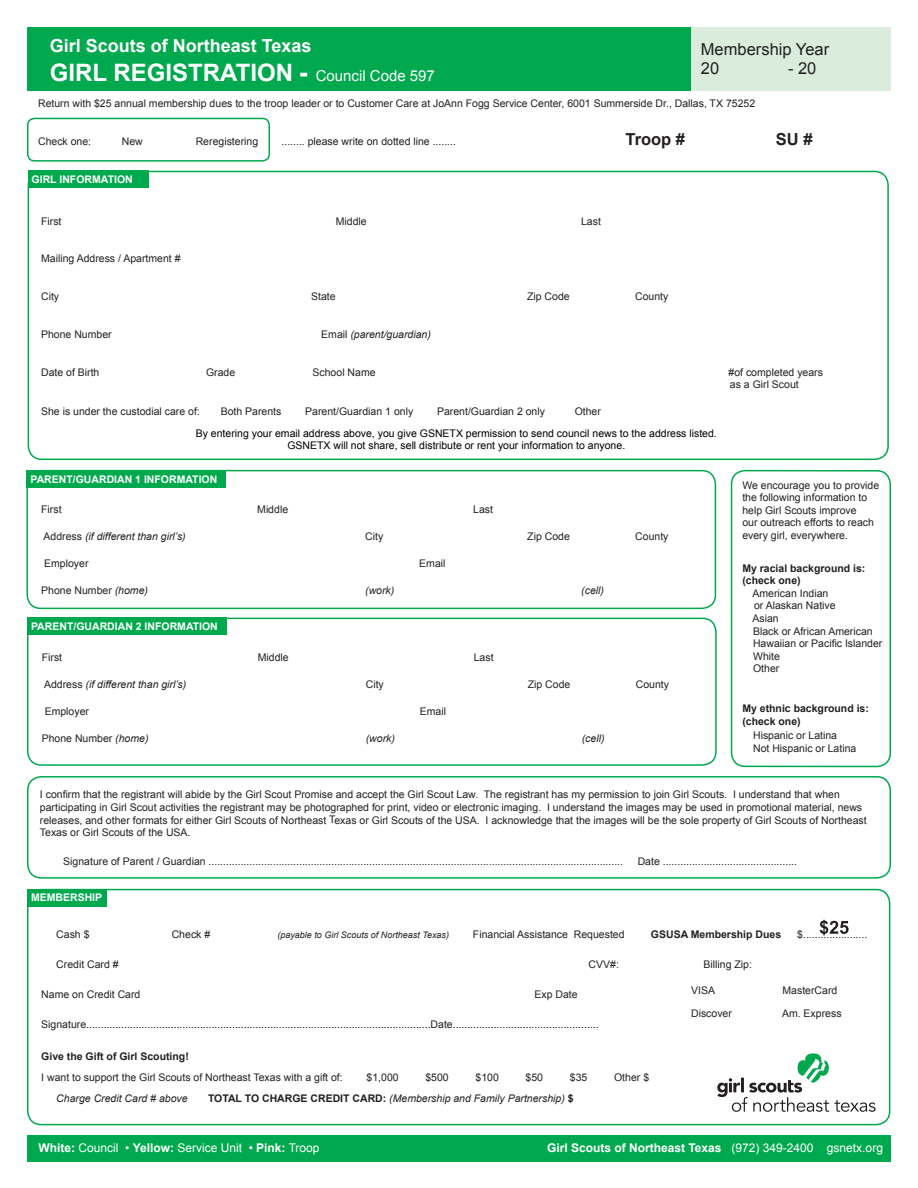
<style>
.page{position:relative;width:918px;height:1188px;background:#fff}
.page>*{position:absolute;margin:0;border:0;box-sizing:border-box;transform-origin:0 0}
.t1{font:700 24px "Arial";color:#fff}
.t2{font:700 18px "Arial";color:#fff}
.t3{font:16.5px "Arial";color:#231f20}
.t4{font:700 16.5px "Arial";color:#231f20}
.t5{font:700 12px "Arial";color:#fff}
.t6{font:12px "Arial";color:#fff}
.t7{font:10.5px/12.6px "Arial";color:#231f20}
.t8{font:10.5px "Arial";color:#000}
.t9{font:italic 10.5px "Arial";color:#231f20}
.t10{font:700 10.5px "Arial";color:#231f20}
.t11{font:700 10.5px "Arial";color:#fff}
.t12{font:italic 9px "Arial";color:#231f20}
.s1{font-weight:900}
.s2{font-weight:400;font-size:15px}
.s3{font-style:normal}
.s4{font-style:italic}
.s5{color:#231f20}
.s6{font-weight:700;font-style:normal}
.s7{font-weight:700}
.s8{font-weight:400}
</style>
<div class="page">
<div style="left:27px;top:889px;width:863px;height:236px;border:2px solid #00a94e;border-radius:14px"></div>
<div style="left:731px;top:470px;width:160px;height:297px;border:2px solid #00a94e;border-radius:14px"></div>
<div style="left:662px;top:27px;width:229px;height:63px;background:#daeddd"></div>
<div style="left:27px;top:1135px;width:864px;height:27px;background:#00a94e"></div>
<div style="left:27px;top:118px;width:243px;height:44px;border:2px solid #00a94e;border-radius:7px"></div>
<div style="left:28px;top:171px;width:861px;height:289px;border:2px solid #00a94e;border-radius:14px"></div>
<div style="left:27px;top:27px;width:663px;height:63px;background:#00a94e"></div>
<div style="left:28px;top:171px;width:120px;height:17px;background:#00a94e"></div>
<div style="left:27px;top:889px;width:79px;height:17px;background:#00a94e"></div>
<svg style="left:717px;top:1053px;width:159px;height:59px"></svg>
<div style="left:26px;top:470px;width:690px;height:139px;border:2px solid #00a94e;border-radius:14px"></div>
<div style="left:26px;top:470px;width:200px;height:17px;background:#00a94e"></div>
<div style="left:27px;top:618px;width:690px;height:148px;border:2px solid #00a94e;border-radius:14px"></div>
<div style="left:27px;top:618px;width:199px;height:17px;background:#00a94e"></div>
<svg style="left:820px;top:920px;width:29px;height:16px"></svg>
<div style="left:27px;top:776px;width:864px;height:103px;border:2px solid #00a94e;border-radius:14px"></div>
<p class="t2" style="left:50px;top:34px;width:263px">Girl Scouts of Northeast Texas</p>
<p class="t1" style="left:50px;top:57px;width:387px">GIRL REGISTRATION <span class="s1">-</span> <span class="s2">Council Code 597</span></p>
<p class="t3" style="left:701px;top:38px;width:130px">Membership Year</p>
<p class="t3" style="left:701px;top:57px;width:20px">20</p>
<p class="t3" style="left:788px;top:57px;width:30px">- 20</p>
<p class="t7" style="left:38px;top:97px;width:719px">Return with $25 annual membership dues to the troop leader or to Customer Care at JoAnn Fogg Service Center, 6001 Summerside Dr., Dallas, TX 75252</p>
<p class="t4" style="left:626px;top:128px;width:61px">Troop #</p>
<p class="t4" style="left:776px;top:128px;width:38px">SU #</p>
<p class="t7" style="left:38px;top:135px;width:55px">Check one:</p>
<p class="t7" style="left:122px;top:135px;width:22px">New</p>
<p class="t7" style="left:196px;top:135px;width:64px">Reregistering</p>
<p class="t7" style="left:282px;top:135px;width:176px">........ please write on dotted line ........</p>
<p class="t11" style="left:32px;top:172px;width:103px">GIRL INFORMATION</p>
<p class="t7" style="left:41px;top:215px;width:22px">First</p>
<p class="t7" style="left:336px;top:215px;width:32px">Middle</p>
<p class="t7" style="left:581px;top:215px;width:21px">Last</p>
<p class="t7" style="left:41px;top:252px;width:141px">Mailing Address / Apartment #</p>
<p class="t7" style="left:41px;top:290px;width:20px">City</p>
<p class="t7" style="left:311px;top:290px;width:26px">State</p>
<p class="t7" style="left:527px;top:290px;width:44px">Zip Code</p>
<p class="t7" style="left:635px;top:290px;width:35px">County</p>
<p class="t7" style="left:41px;top:328px;width:72px">Phone Number</p>
<p class="t9" style="left:321px;top:327px;width:111px"><span class="s3">Email</span> (parent/guardian)</p>
<p class="t7" style="left:41px;top:366px;width:60px">Date of Birth</p>
<p class="t7" style="left:206px;top:366px;width:31px">Grade</p>
<p class="t7" style="left:313px;top:366px;width:65px">School Name</p>
<p class="t7" style="left:729px;top:366px;width:96px">#of completed years</p>
<p class="t7" style="left:730px;top:378px;width:70px">as a Girl Scout</p>
<p class="t7" style="left:41px;top:405px;width:160px">She is under the custodial care of:</p>
<p class="t7" style="left:221px;top:405px;width:62px">Both Parents</p>
<p class="t7" style="left:305px;top:405px;width:109px">Parent/Guardian 1 only</p>
<p class="t7" style="left:437px;top:405px;width:109px">Parent/Guardian 2 only</p>
<p class="t7" style="left:575px;top:405px;width:28px">Other</p>
<p class="t8" style="left:196px;top:426px;width:523px">By entering your email address above, you give GSNETX permission to send council news to the address listed.</p>
<p class="t8" style="left:287px;top:439px;width:339px">GSNETX will not share, sell distribute or rent your information to anyone.</p>
<p class="t11" style="left:31px;top:472px;width:188px">PARENT/GUARDIAN 1 INFORMATION</p>
<p class="t7" style="left:41px;top:504px;width:22px">First</p>
<p class="t7" style="left:257px;top:504px;width:32px">Middle</p>
<p class="t7" style="left:473px;top:504px;width:21px">Last</p>
<p class="t9" style="left:44px;top:530px;width:144px"><span class="s3">Address</span> (if different than girl’s)</p>
<p class="t7" style="left:365px;top:531px;width:20px">City</p>
<p class="t7" style="left:527px;top:531px;width:44px">Zip Code</p>
<p class="t7" style="left:635px;top:531px;width:35px">County</p>
<p class="t7" style="left:44px;top:558px;width:46px">Employer</p>
<p class="t7" style="left:419px;top:558px;width:28px">Email</p>
<p class="t7" style="left:41px;top:585px;width:108px">Phone Number <span class="s4">(home)</span></p>
<p class="t9" style="left:365px;top:584px;width:31px">(work)</p>
<p class="t9" style="left:581px;top:584px;width:24px">(cell)</p>
<p class="t11" style="left:31px;top:620px;width:188px">PARENT/GUARDIAN 2 INFORMATION</p>
<p class="t7" style="left:42px;top:651px;width:22px">First</p>
<p class="t7" style="left:258px;top:651px;width:32px">Middle</p>
<p class="t7" style="left:474px;top:651px;width:21px">Last</p>
<p class="t9" style="left:44px;top:678px;width:144px"><span class="s3">Address</span> (if different than girl’s)</p>
<p class="t7" style="left:366px;top:678px;width:20px">City</p>
<p class="t7" style="left:528px;top:678px;width:44px">Zip Code</p>
<p class="t7" style="left:636px;top:678px;width:35px">County</p>
<p class="t7" style="left:45px;top:705px;width:46px">Employer</p>
<p class="t7" style="left:420px;top:705px;width:28px">Email</p>
<p class="t7" style="left:42px;top:732px;width:108px">Phone Number <span class="s4">(home)</span></p>
<p class="t9" style="left:366px;top:732px;width:31px">(work)</p>
<p class="t9" style="left:582px;top:732px;width:24px">(cell)</p>
<p class="t7" style="left:742px;top:479px;width:138px">We encourage you to provide the following information to help Girl Scouts improve<br>our outreach efforts to reach every girl, everywhere.</p>
<p class="t10" style="left:742px;top:561px;width:125px">My racial background is:</p>
<p class="t10" style="left:742px;top:573px;width:60px">(check one)</p>
<p class="t7" style="left:753px;top:587px;width:85px">American Indian or Alaskan Native</p>
<p class="t7" style="left:753px;top:612px;width:28px">Asian</p>
<p class="t7" style="left:753px;top:625px;width:121px">Black or African American</p>
<p class="t7" style="left:753px;top:637px;width:131px">Hawaiian or Pacific Islander</p>
<p class="t7" style="left:753px;top:650px;width:28px">White</p>
<p class="t7" style="left:753px;top:662px;width:28px">Other</p>
<p class="t10" style="left:742px;top:701px;width:128px">My ethnic background is:</p>
<p class="t10" style="left:742px;top:715px;width:60px">(check one)</p>
<p class="t7" style="left:753px;top:729px;width:86px">Hispanic or Latina</p>
<p class="t7" style="left:753px;top:743px;width:105px">Not Hispanic or Latina</p>
<p class="t7" style="left:40px;top:788px;width:828px">I confirm that the registrant will abide by the Girl Scout Promise and accept the Girl Scout Law. The registrant has my permission to join Girl Scouts. I understand that when participating in Girl Scout activities the registrant may be photographed for print, video or electronic imaging. I understand the images may be used in promotional material, news releases, and other formats for either Girl Scouts of Northeast Texas or Girl Scouts of the USA. I acknowledge that the images will be the sole property of Girl Scouts of Northeast Texas or Girl Scouts of the USA.</p>
<p class="t7" style="left:63px;top:855px;width:561px">Signature of Parent / Guardian ..............................................................................................................................................</p>
<p class="t7" style="left:638px;top:855px;width:161px">Date ..............................................</p>
<p class="t11" style="left:31px;top:891px;width:73px">MEMBERSHIP</p>
<p class="t7" style="left:56px;top:928px;width:35px">Cash $</p>
<p class="t7" style="left:172px;top:928px;width:40px">Check #</p>
<p class="t12" style="left:277px;top:929px;width:173px">(payable to Girl Scouts of Northeast Texas)</p>
<p class="t7" style="left:473px;top:928px;width:153px">Financial Assistance Requested</p>
<p class="t10" style="left:651px;top:928px;width:132px">GSUSA Membership Dues</p>
<p class="t7" style="left:797px;top:928px;width:72px">$......................</p>
<p class="t7" style="left:56px;top:958px;width:64px">Credit Card #</p>
<p class="t7" style="left:589px;top:958px;width:32px">CVV#:</p>
<p class="t7" style="left:704px;top:958px;width:50px">Billing Zip:</p>
<p class="t7" style="left:41px;top:988px;width:101px">Name on Credit Card</p>
<p class="t7" style="left:535px;top:988px;width:45px">Exp Date</p>
<p class="t8" style="left:41px;top:1018px;width:559px"><span class="s5">Signature</span>......................................................................................................................<span class="s5">Date</span>..................................................</p>
<p class="t10" style="left:41px;top:1049px;width:149px">Give the Gift of Girl Scouting!</p>
<p class="t7" style="left:41px;top:1071px;width:303px">I want to support the Girl Scouts of Northeast Texas with a gift of:</p>
<p class="t7" style="left:367px;top:1071px;width:34px">$1,000</p>
<p class="t7" style="left:425px;top:1071px;width:25px">$500</p>
<p class="t7" style="left:476px;top:1071px;width:25px">$100</p>
<p class="t7" style="left:526px;top:1071px;width:19px">$50</p>
<p class="t7" style="left:570px;top:1071px;width:19px">$35</p>
<p class="t7" style="left:614px;top:1071px;width:37px">Other $</p>
<p class="t9" style="left:56px;top:1091px;width:133px">Charge Credit Card # above</p>
<p class="t9" style="left:208px;top:1091px;width:367px"><span class="s6">TOTAL TO CHARGE CREDIT CARD:</span> (Membership and Family Partnership) <span class="s6">$</span></p>
<p class="t7" style="left:691px;top:984px;width:25px">VISA</p>
<p class="t7" style="left:783px;top:984px;width:56px">MasterCard</p>
<p class="t7" style="left:691px;top:1007px;width:42px">Discover</p>
<p class="t7" style="left:782px;top:1007px;width:61px">Am. Express</p>
<p class="t6" style="left:38px;top:1140px;width:283px"><span class="s7">White:</span> Council • <span class="s7">Yellow:</span> Service Unit • <span class="s7">Pink:</span> Troop</p>
<p class="t5" style="left:547px;top:1140px;width:337px">Girl Scouts of Northeast Texas <span class="s8">(972) 349-2400 gsnetx.org</span></p>
</div>
